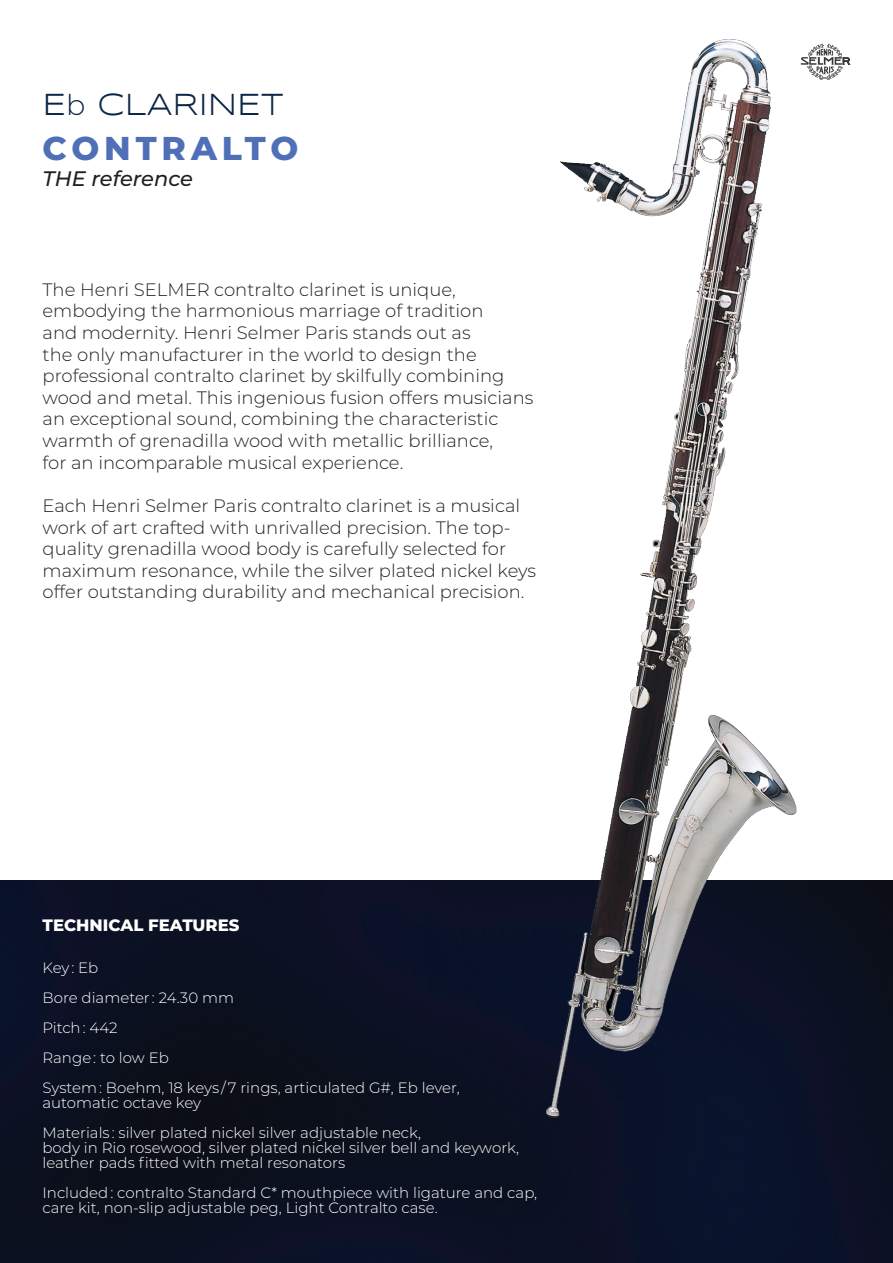
<style>
.page{position:relative;width:893px;height:1263px;background:#fff}
.page>*{position:absolute;margin:0;border:0;box-sizing:border-box;transform-origin:0 0}
.t1{font:800 33px "Montserrat";letter-spacing:.15em;color:#4f6fb6}
.t2{font:31.5px "Syncopate";color:#0b2544}
.t3{font:italic 500 21px "Montserrat";color:#231f20}
.TEXTE_COURANT{font:300 18px/21.6px "Montserrat";color:#231f20}
.t4{font:800 16.5px "Montserrat";color:#fff}
.t5{font:300 15px/15px "Montserrat";color:#fff}
.s1{font-family:"Montserrat";font-weight:300;font-size:28.5px}
</style>
<div class="page">
<img style="left:0;top:880px;width:893px;height:383px">
<svg style="left:808px;top:44px;width:42px;height:36px"></svg>
<img style="left:540px;top:39px;width:268px;height:1097px">
<p class="t2" style="left:43px;top:86px;width:242px">E<span class="s1">b</span> CLARINET</p>
<p class="t1" style="left:43px;top:124px;width:257px">CONTRALTO</p>
<p class="t3" style="left:43px;top:164px;width:152px">THE reference</p>
<p class="TEXTE_COURANT" style="left:43px;top:278px;width:492px">The Henri SELMER contralto clarinet is unique, embodying the harmonious marriage of tradition<br>and modernity. Henri Selmer Paris stands out as<br>the only manufacturer in the world to design the professional contralto clarinet by skilfully combining wood and metal. This ingenious fusion offers musicians an exceptional sound, combining the characteristic warmth of grenadilla wood with metallic brilliance,<br>for an incomparable musical experience.</p>
<p class="TEXTE_COURANT" style="left:43px;top:494px;width:495px">Each Henri Selmer Paris contralto clarinet is a musical work of art crafted with unrivalled precision. The top&shy;quality grenadilla wood body is carefully selected for maximum resonance, while the silver plated nickel keys offer outstanding durability and mechanical precision.</p>
<p class="t4" style="left:43px;top:913px;width:199px">TECHNICAL FEATURES</p>
<p class="t5" style="left:43px;top:960px;width:57px">Key : Eb</p>
<p class="t5" style="left:43px;top:990px;width:193px">Bore diameter : 24.30 mm</p>
<p class="t5" style="left:43px;top:1020px;width:77px">Pitch : 442</p>
<p class="t5" style="left:43px;top:1050px;width:128px">Range : to low Eb</p>
<p class="t5" style="left:43px;top:1080px;width:419px">System : Boehm, 18 keys / 7 rings, articulated G#, Eb lever, automatic octave key</p>
<p class="t5" style="left:43px;top:1125px;width:478px">Materials : silver plated nickel silver adjustable neck,<br>body in Rio rosewood, silver plated nickel silver bell and keywork, leather pads fitted with metal resonators</p>
<p class="t5" style="left:43px;top:1185px;width:496px">Included : contralto Standard C* mouthpiece with ligature and cap, care kit, non-slip adjustable peg, Light Contralto case.</p>
</div>
